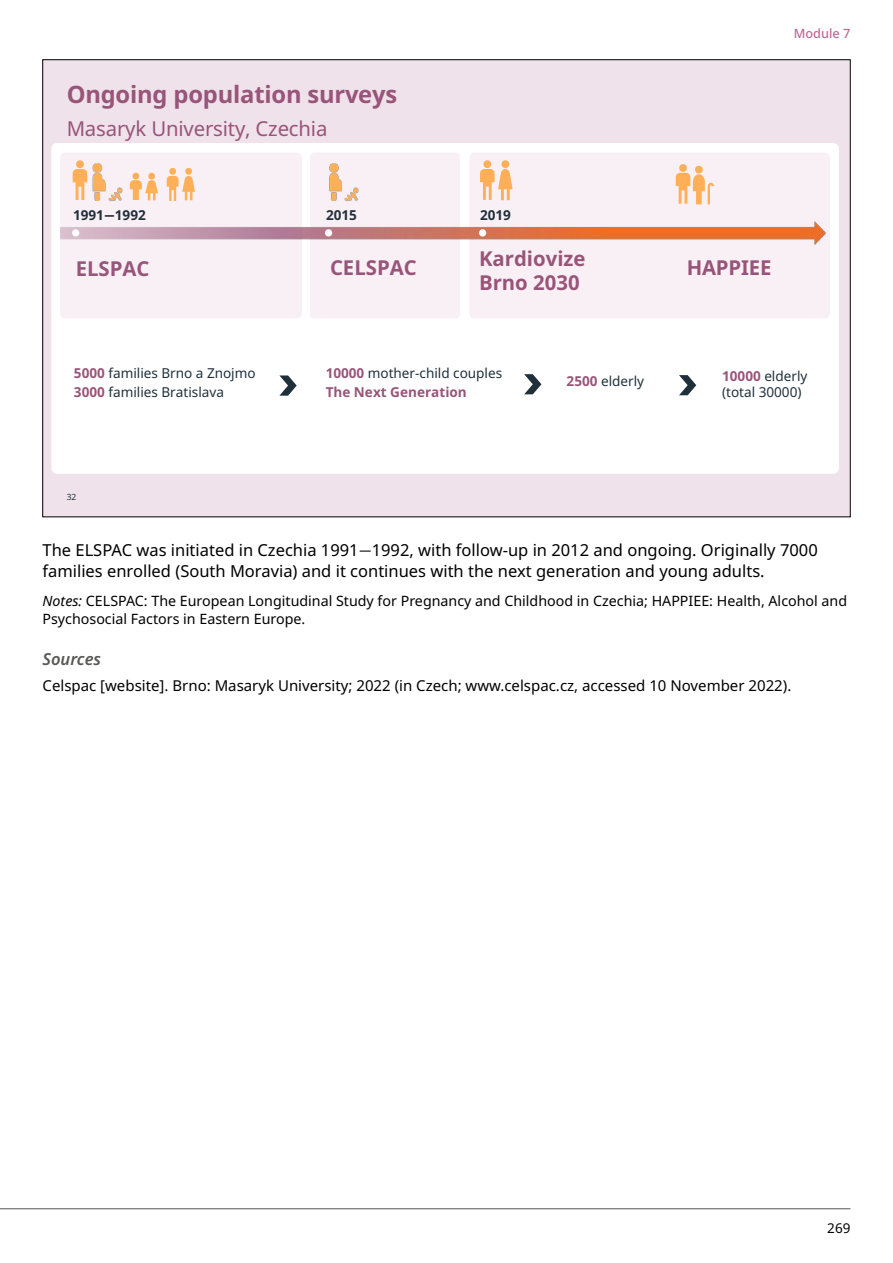
<style>
.page{position:relative;width:893px;height:1263px;background:#fff}
.page>*{position:absolute;margin:0;border:0;box-sizing:border-box;transform-origin:0 0}
.t1{font:700 24px "Noto Sans";letter-spacing:-.01em;color:#985479}
.t2{font:700 20.55px/24px "Noto Sans";color:#985479}
.t3{font:20.55px "Noto Sans";letter-spacing:-.01em;color:#985479}
.t4{font:700 20.55px "Noto Sans";letter-spacing:-.005em;color:#985379}
.Testo{font:16.5px/21px "Noto Sans";color:#000}
.Titolo_ref{font:italic 600 16.5px "Noto Sans";color:#575756}
.testo_ref{font:15px "Noto Sans";color:#000}
.nota_rientra{font:14.25px/17.1px "Noto Sans";color:#000}
.t5{font:13.65px/19px "Noto Sans";color:#20303b}
.t6{font:700 13.65px/18.9px "Noto Sans";color:#985479}
.t7{font:700 13.65px "Noto Sans";color:#20303b}
.t8{font:13.5px "Noto Sans";color:#000}
.t9{font:500 12.75px "Noto Sans";color:#be6997}
.t10{font:8.55px "Noto Sans";color:#20303b}
.s1{font-family:"Lato";color:#000}
.s2{font-weight:700;color:#985479}
.s3{font-weight:400;color:#20303b}
.s4{font-family:"Lato"}
.s5{font-style:italic}
</style>
<div class="page">
<hr style="left:0;top:1208px;width:850px;height:1px;background:#575756">
<div style="left:43px;top:60px;width:807px;height:457px;background:#efe2ea"></div>
<div style="left:51px;top:143px;width:788px;height:331px;background:#fff;border-radius:6px"></div>
<div style="left:469px;top:153px;width:361px;height:166px;background:#f9f0f5;border-radius:5px"></div>
<div style="left:60px;top:153px;width:242px;height:166px;background:#f9f0f5;border-radius:5px"></div>
<div style="left:310px;top:153px;width:150px;height:166px;background:#f9f0f5;border-radius:5px"></div>
<img style="left:87px;top:163px;width:19px;height:37px">
<svg style="left:73px;top:160px;width:14px;height:40px"></svg>
<svg style="left:130px;top:172px;width:28px;height:28px"></svg>
<svg style="left:167px;top:168px;width:28px;height:33px"></svg>
<img style="left:108px;top:187px;width:15px;height:14px">
<img style="left:329px;top:163px;width:13px;height:37px">
<img style="left:344px;top:187px;width:15px;height:14px">
<svg style="left:480px;top:160px;width:33px;height:40px"></svg>
<svg style="left:676px;top:164px;width:38px;height:40px"></svg>
<svg style="left:279px;top:375px;width:18px;height:21px"></svg>
<svg style="left:524px;top:374px;width:17px;height:20px"></svg>
<svg style="left:679px;top:375px;width:17px;height:20px"></svg>
<img style="left:60px;top:221px;width:765px;height:23px">
<div style="left:72px;top:229px;width:7px;height:7px;background:#fff;border-radius:50%"></div>
<div style="left:325px;top:229px;width:7px;height:7px;background:#fff;border-radius:50%"></div>
<div style="left:479px;top:229px;width:7px;height:7px;background:#fff;border-radius:50%"></div>
<p class="t1" style="left:67px;top:78px;width:332px">Ongoing population surveys</p>
<p class="t3" style="left:67px;top:114px;width:262px">Masaryk University, Czechia</p>
<p class="t7" style="left:73px;top:205px;width:74px">1991<span class="s1">—</span>1992</p>
<p class="t7" style="left:326px;top:205px;width:32px">2015</p>
<p class="t7" style="left:480px;top:205px;width:32px">2019</p>
<p class="t2" style="left:76px;top:257px;width:75px">ELSPAC</p>
<p class="t2" style="left:330px;top:256px;width:88px">CELSPAC</p>
<p class="t2" style="left:479px;top:247px;width:108px">Kardiovize<br>Brno 2030</p>
<p class="t9" style="left:794px;top:24px;width:58px">Module 7</p>
<p class="t4" style="left:687px;top:253px;width:86px">HAPPIEE</p>
<p class="t5" style="left:74px;top:364px;width:183px"><span class="s2">5000</span> families Brno a Znojmo<br><span class="s2">3000</span> families Bratislava</p>
<p class="t6" style="left:326px;top:364px;width:178px">10000 <span class="s3">mother-child couples<br></span>The Next Generation</p>
<p class="t5" style="left:567px;top:372px;width:79px"><span class="s2">2500</span> elderly</p>
<p class="t5" style="left:722px;top:368px;width:87px;line-height:16.4px"><span class="s2">10000</span> elderly (total 30000)</p>
<p class="t10" style="left:67px;top:490px;width:11px">32</p>
<p class="Testo" style="left:43px;top:539px;width:777px">The ELSPAC was initiated in Czechia 1991<span class="s4">—</span>1992, with follow-up in 2012 and ongoing. Originally 7000 families enrolled (South Moravia) and it continues with the next generation and young adults.</p>
<p class="nota_rientra" style="left:43px;top:593px;width:806px"><span class="s5">Notes:</span> CELSPAC: The European Longitudinal Study for Pregnancy and Childhood in Czechia; HAPPIEE: Health, Alcohol and<br>Psychosocial Factors in Eastern Europe.</p>
<p class="Titolo_ref" style="left:43px;top:647px;width:60px">Sources</p>
<p class="testo_ref" style="left:43px;top:675px;width:750px">Celspac [website]. Brno: Masaryk University; 2022 (in Czech; www.celspac.cz, accessed 10 November 2022).</p>
<p class="t8" style="left:827px;top:1218px;width:25px">269</p>
</div>
